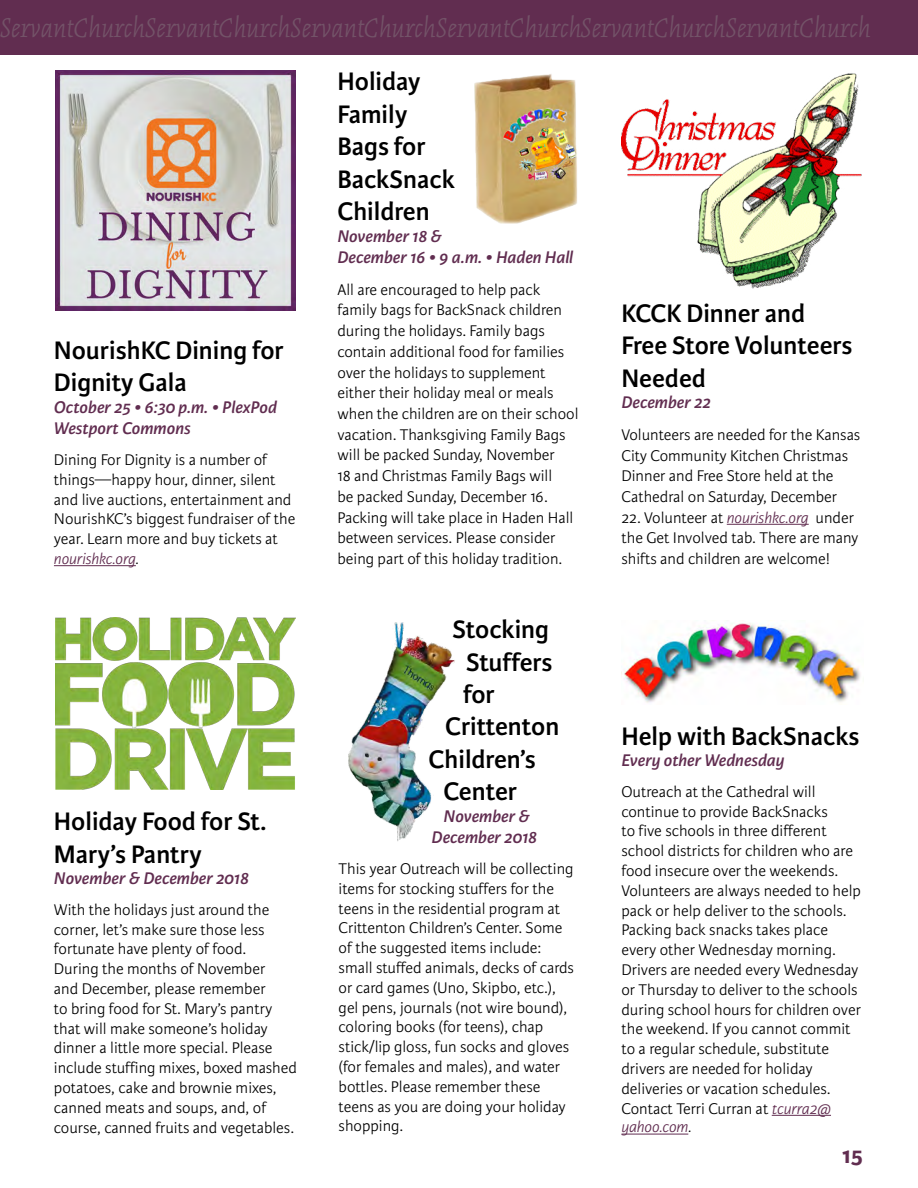
<style>
.page{position:relative;width:918px;height:1188px;background:#fff}
.page>*{position:absolute;margin:0;border:0;box-sizing:border-box;transform-origin:0 0}
.t1{font:italic 300 30px "Kinesis Pro 3";color:#735368}
.t2{font:600 27px/32.4px "Karmina Sans";color:#000}
.t3{font:700 24px "Karmina Sans";color:#612d50}
.t4{font:italic 600 18px/21.6px "Karmina Sans";color:#612d50}
.t5{font:300 16.5px/19.8px "Karmina Sans";color:#000}
.s1{font-style:italic;color:#612d50}
.s2{font-style:italic}
</style>
<div class="page">
<hr style="left:772px;top:1115px;width:59px;height:1px;background:#612d50">
<hr style="left:621px;top:1134px;width:67px;height:1px;background:#612d50">
<div style="left:0;top:0;width:918px;height:54px;background:#612d50"></div>
<img style="left:348px;top:622px;width:107px;height:219px">
<img style="left:56px;top:618px;width:239px;height:171px">
<img style="left:56px;top:70px;width:239px;height:240px">
<hr style="left:54px;top:565px;width:82px;height:1px;background:#612d50">
<img style="left:474px;top:74px;width:103px;height:149px">
<hr style="left:727px;top:524px;width:82px;height:1px;background:#612d50">
<img style="left:621px;top:73px;width:240px;height:216px">
<img style="left:621px;top:623px;width:240px;height:80px">
<h1 class="t1" style="left:0;top:11px;width:873px">ServantChurchServantChurchServantChurchServantChurchServantChurchServantChurch</h1>
<h2 class="t2" style="left:54px;top:334px;width:231px">NourishKC Dining for<br>Dignity Gala</h2>
<p class="t4" style="left:54px;top:397px;width:224px">October 25 • 6:30 p.m. • PlexPod<br>Westport Commons</p>
<p class="t5" style="left:54px;top:450px;width:243px">Dining For Dignity is a number of things—happy hour, dinner, silent and live auctions, entertainment and<br>NourishKC’s biggest fundraiser of the year. Learn more and buy tickets at <span class="s1">nourishkc.org</span><span class="s2">.</span></p>
<h2 class="t2" style="left:54px;top:806px;width:214px">Holiday Food for St.<br>Mary’s Pantry</h2>
<p class="t4" style="left:54px;top:868px;width:196px">November &amp; December 2018</p>
<p class="t5" style="left:54px;top:900px;width:245px">With the holidays just around the corner, let’s make sure those less fortunate have plenty of food.<br>During the months of November<br>and December, please remember<br>to bring food for St. Mary’s pantry that will make someone’s holiday dinner a little more special. Please include stuffing mixes, boxed mashed potatoes, cake and brownie mixes, canned meats and soups, and, of course, canned fruits and vegetables.</p>
<h2 class="t2" style="left:338px;top:66px;width:119px">Holiday<br>Family<br>Bags for<br>BackSnack<br>Children</h2>
<p class="t4" style="left:338px;top:225px;width:237px">November 18 &amp;<br>December 16 • 9 a.m. • Haden Hall</p>
<p class="t5" style="left:338px;top:279px;width:242px;line-height:20.7px">All are encouraged to help pack family bags for BackSnack children during the holidays. Family bags contain additional food for families over the holidays to supplement either their holiday meal or meals when the children are on their school vacation. Thanksgiving Family Bags will be packed Sunday, November<br>18 and Christmas Family Bags will<br>be packed Sunday, December 16.<br>Packing will take place in Haden Hall between services. Please consider being part of this holiday tradition.</p>
<h2 class="t2" style="left:453px;top:614px;width:98px">Stocking</h2>
<h2 class="t2" style="left:466px;top:646px;width:88px">Stuffers</h2>
<h2 class="t2" style="left:463px;top:678px;width:33px">for</h2>
<h2 class="t2" style="left:445px;top:711px;width:116px">Crittenton</h2>
<h2 class="t2" style="left:429px;top:743px;width:109px">Children’s</h2>
<h2 class="t2" style="left:444px;top:776px;width:75px">Center</h2>
<p class="t4" style="left:432px;top:806px;width:107px;text-align:center">November &amp;<br>December 2018</p>
<p class="t5" style="left:339px;top:859px;width:237px">This year Outreach will be collecting items for stocking stuffers for the teens in the residential program at Crittenton Children’s Center. Some of the suggested items include: small stuffed animals, decks of cards or card games (Uno, Skipbo, etc.), gel pens, journals (not wire bound), coloring books (for teens), chap stick/lip gloss, fun socks and gloves (for females and males), and water bottles. Please remember these teens as you are doing your holiday shopping.</p>
<h2 class="t2" style="left:621px;top:297px;width:233px">KCCK Dinner and<br>Free Store Volunteers<br>Needed</h2>
<p class="t4" style="left:621px;top:392px;width:91px">December 22</p>
<p class="t5" style="left:621px;top:425px;width:240px;line-height:20.7px">Volunteers are needed for the Kansas City Community Kitchen Christmas Dinner and Free Store held at the Cathedral on Saturday, December</p>
<p class="t5" style="left:621px;top:507px;width:239px;line-height:20.7px">22. Volunteer at <span class="s1">nourishkc.org</span> under the Get Involved tab. There are many shifts and children are welcome!</p>
<h2 class="t2" style="left:621px;top:720px;width:240px">Help with BackSnacks</h2>
<p class="t4" style="left:621px;top:750px;width:165px">Every other Wednesday</p>
<p class="t5" style="left:621px;top:782px;width:241px">Outreach at the Cathedral will continue to provide BackSnacks<br>to five schools in three different school districts for children who are food insecure over the weekends.<br>Volunteers are always needed to help pack or help deliver to the schools.<br>Packing back snacks takes place every other Wednesday morning.<br>Drivers are needed every Wednesday or Thursday to deliver to the schools during school hours for children over the weekend. If you cannot commit to a regular schedule, substitute drivers are needed for holiday deliveries or vacation schedules.<br>Contact Terri Curran at <span class="s1">tcurra2@ yahoo.com</span><span class="s2">.</span></p>
<h3 class="t3" style="left:842px;top:1141px;width:22px">15</h3>
</div>
